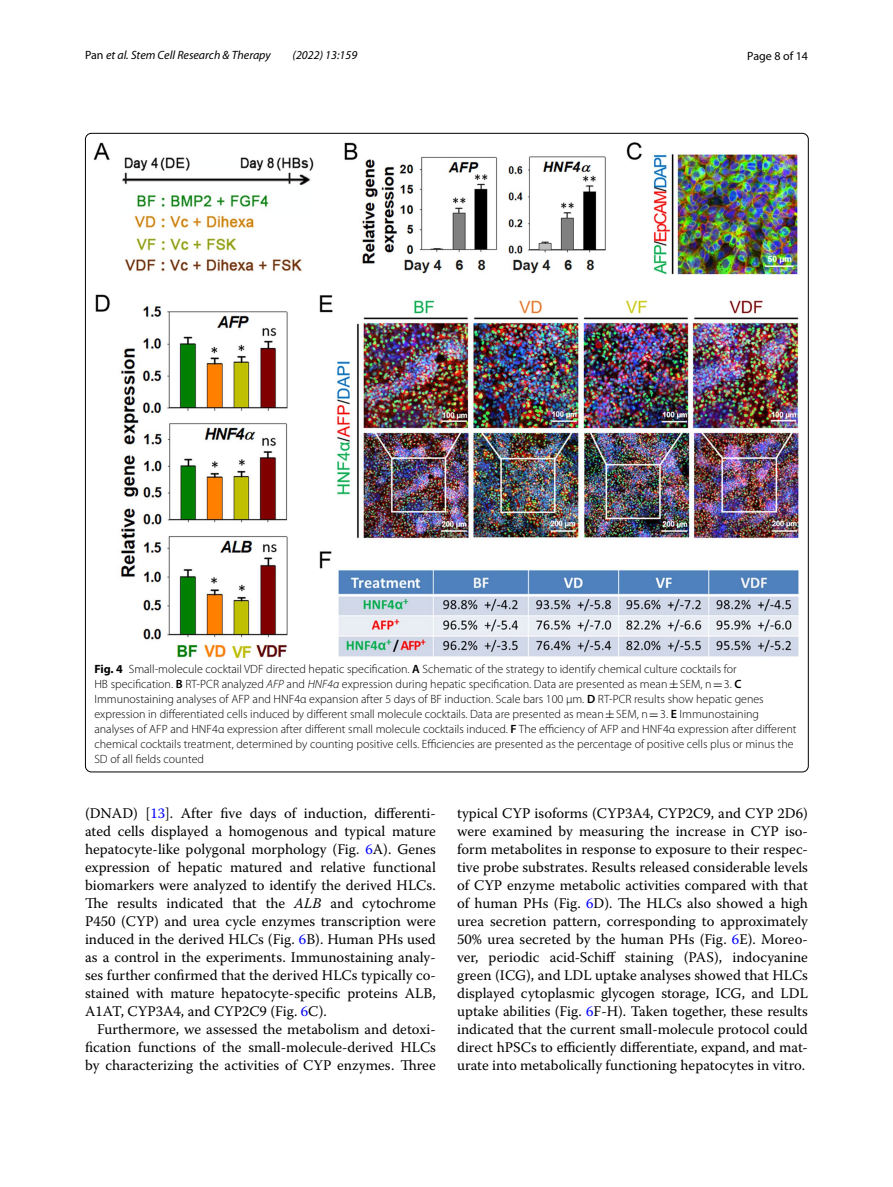
<style>
.page{position:relative;width:893px;height:1187px;background:#fff}
.page>*{position:absolute;margin:0;border:0;box-sizing:border-box;transform-origin:0 0}
.t1{font:14.7px/18px "Warnock Pro";color:#000;text-align:justify}
.t2{font:300 12px/15px "Myriad Pro";color:#000}
.t3{font:italic 12px "Myriad Pro";color:#000}
.t4{font:12px "Myriad Pro";color:#000}
.s1{font-style:normal}
.s2{font-weight:700}
.s3{font-weight:600}
.s4{font-style:italic}
.s5{font-family:"MTSY";font-weight:400}
.s6{color:#00f}
</style>
<div class="page">
<img style="left:94px;top:142px;width:706px;height:515px">
<p class="t3" style="left:85px;top:48px;width:187px"><span class="s1">Pan</span> et al. Stem Cell Research &amp; Therapy</p>
<p class="t3" style="left:293px;top:48px;width:66px">(2022) 13:159</p>
<p class="t4" style="left:747px;top:48px;width:62px">Page 8 of 14</p>
<p class="t2" style="left:94px;top:661px;width:704px"><span class="s2">Fig. 4</span> Small-molecule cocktail VDF directed hepatic specification. <span class="s3">A</span> Schematic of the strategy to identify chemical culture cocktails for<br>HB specification. <span class="s3">B</span> RT-PCR analyzed <span class="s4">AFP</span> and <span class="s4">HNF4α</span> expression during hepatic specification. Data are presented as mean<span class="s5">±</span>SEM, n<span class="s5">=</span>3. <span class="s3">C </span>Immunostaining analyses of AFP and HNF4α expansion after 5 days of BF induction. Scale bars 100 μm. <span class="s3">D</span> RT-PCR results show hepatic genes expression in differentiated cells induced by different small molecule cocktails. Data are presented as mean<span class="s5">±</span>SEM, n<span class="s5">=</span>3. <span class="s3">E</span> Immunostaining analyses of AFP and HNF4α expression after different small molecule cocktails induced. <span class="s3">F</span> The efficiency of AFP and HNF4α expression after different chemical cocktails treatment, determined by counting positive cells. Efficiencies are presented as the percentage of positive cells plus or minus the SD of all fields counted</p>
<p class="t1" style="left:85px;top:804px;width:352px">(DNAD) [<span class="s6">13</span>]. After five days of induction, differenti&shy;ated cells displayed a homogenous and typical mature hepatocyte-like polygonal morphology (Fig. <span class="s6">6</span>A). Genes expression of hepatic matured and relative functional biomarkers were analyzed to identify the derived HLCs.<br>The results indicated that the <span class="s4">ALB</span> and cytochrome P450 (CYP) and urea cycle enzymes transcription were induced in the derived HLCs (Fig. <span class="s6">6</span>B). Human PHs used as a control in the experiments. Immunostaining analy&shy;ses further confirmed that the derived HLCs typically co&shy;stained with mature hepatocyte-specific proteins ALB, A1AT, CYP3A4, and CYP2C9 (Fig. <span class="s6">6</span>C).</p>
<p class="t1" style="left:85px;top:1020px;width:352px;text-indent:12px">Furthermore, we assessed the metabolism and detoxi&shy;fication functions of the small-molecule-derived HLCs by characterizing the activities of CYP enzymes. Three</p>
<p class="t1" style="left:457px;top:804px;width:352px">typical CYP isoforms (CYP3A4, CYP2C9, and CYP 2D6) were examined by measuring the increase in CYP iso&shy;form metabolites in response to exposure to their respec&shy;tive probe substrates. Results released considerable levels of CYP enzyme metabolic activities compared with that of human PHs (Fig. <span class="s6">6</span>D). The HLCs also showed a high urea secretion pattern, corresponding to approximately 50% urea secreted by the human PHs (Fig. <span class="s6">6</span>E). Moreo&shy;ver, periodic acid-Schiff staining (PAS), indocyanine green (ICG), and LDL uptake analyses showed that HLCs displayed cytoplasmic glycogen storage, ICG, and LDL uptake abilities (Fig. <span class="s6">6</span>F-H). Taken together, these results indicated that the current small-molecule protocol could direct hPSCs to efficiently differentiate, expand, and mat&shy;urate into metabolically functioning hepatocytes in vitro.</p>
</div>
